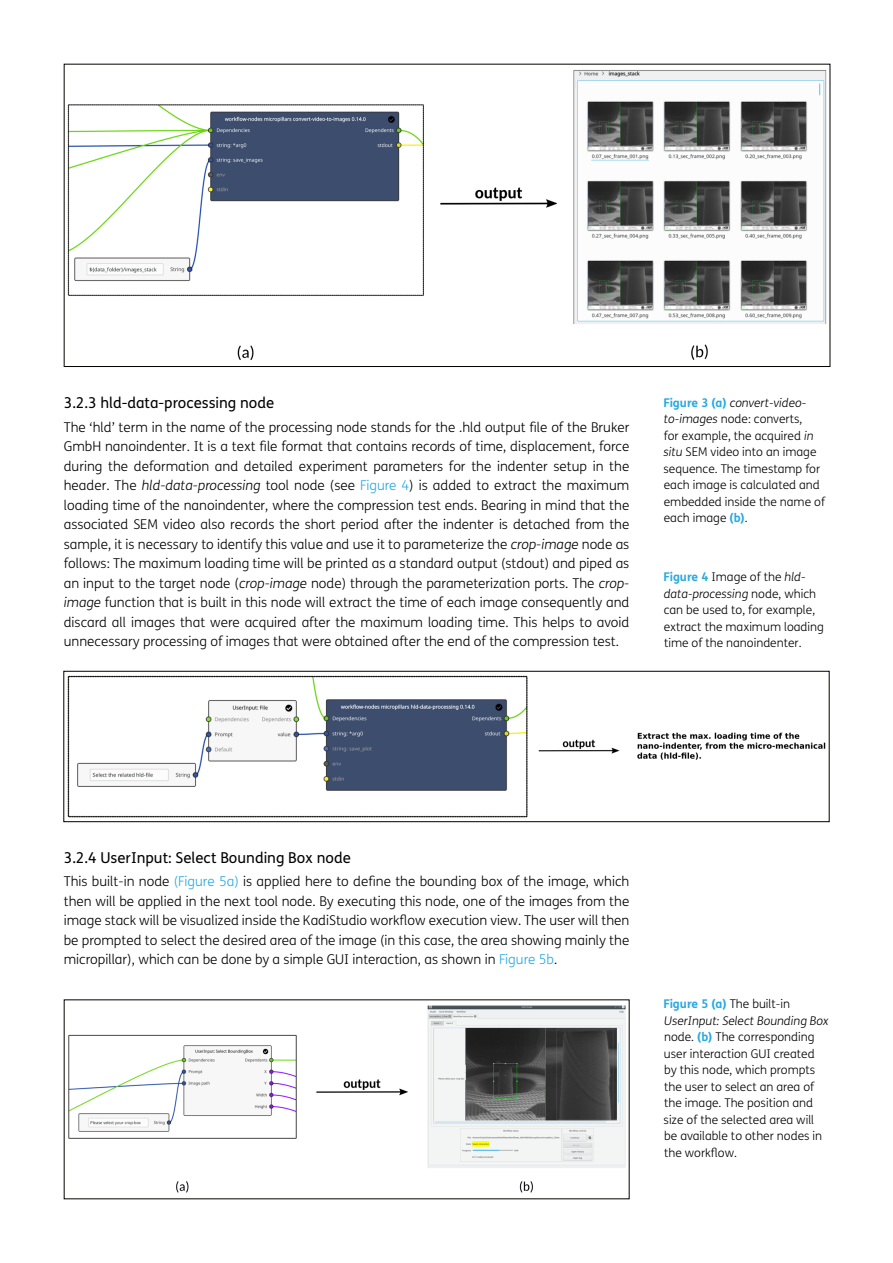
<style>
.page{position:relative;width:893px;height:1263px;background:#fff}
.page>*{position:absolute;margin:0;border:0;box-sizing:border-box;transform-origin:0 0}
.t1{font:15px "FS Me";color:#000}
.Body_Copy{font:300 13.5px/19.5px "FS Me";color:#000;text-align:justify}
.Figure_copy{font:300 12px/16.5px "FS Me";color:#000}
.s1{font-style:italic}
.s2{color:#28a9e0}
.s3{font-weight:700;color:#28a9e0}
</style>
<div class="page">
<img style="left:67px;top:70px;width:760px;height:291px">
<img style="left:67px;top:675px;width:759px;height:143px">
<div style="left:63px;top:671px;width:767px;height:151px;border:1px solid #000"></div>
<img style="left:68px;top:1005px;width:558px;height:188px">
<h3 class="t1" style="left:64px;top:394px;width:212px">3.2.3 hld-data-processing node</h3>
<p class="Body_Copy" style="left:64px;top:418px;width:567px">The ‘hld’ term in the name of the processing node stands for the .hld output file of the Bruker GmbH nanoindenter. It is a text file format that contains records of time, displacement, force during the deformation and detailed experiment parameters for the indenter setup in the header. The <span class="s1">hld-data-processing</span> tool node (see <span class="s2">Figure 4</span>) is added to extract the maximum loading time of the nanoindenter, where the compression test ends. Bearing in mind that the associated SEM video also records the short period after the indenter is detached from the sample, it is necessary to identify this value and use it to parameterize the <span class="s1">crop-image</span> node as follows: The maximum loading time will be printed as a standard output (stdout) and piped as an input to the target node (<span class="s1">crop-image</span> node) through the parameterization ports. The <span class="s1">crop&shy;image</span> function that is built in this node will extract the time of each image consequently and discard all images that were acquired after the maximum loading time. This helps to avoid unnecessary processing of images that were obtained after the end of the compression test.</p>
<p class="Figure_copy" style="left:663px;top:394px;width:163px"><span class="s3">Figure 3 (a)</span> <span class="s1">convert-video&shy;to-images</span> node: converts,<br>for example, the acquired <span class="s1">in situ</span> SEM video into an image sequence. The timestamp for each image is calculated and embedded inside the name of each image <span class="s3">(b)</span>.</p>
<p class="Figure_copy" style="left:663px;top:569px;width:162px"><span class="s3">Figure 4</span> Image of the <span class="s1">hld&shy;data-processing</span> node, which can be used to, for example, extract the maximum loading time of the nanoindenter.</p>
<h3 class="t1" style="left:64px;top:849px;width:289px">3.2.4 UserInput: Select Bounding Box node</h3>
<p class="Body_Copy" style="left:64px;top:872px;width:567px">This built-in node <span class="s2">(Figure 5a)</span> is applied here to define the bounding box of the image, which then will be applied in the next tool node. By executing this node, one of the images from the image stack will be visualized inside the KadiStudio workflow execution view. The user will then be prompted to select the desired area of the image (in this case, the area showing mainly the micropillar), which can be done by a simple GUI interaction, as shown in <span class="s2">Figure 5b</span>.</p>
<p class="Figure_copy" style="left:663px;top:996px;width:167px"><span class="s3">Figure 5 (a)</span> The built-in<br><span class="s1">UserInput: Select Bounding Box </span>node. <span class="s3">(b)</span> The corresponding user interaction GUI created by this node, which prompts the user to select an area of the image. The position and size of the selected area will be available to other nodes in the workflow.</p>
</div>
